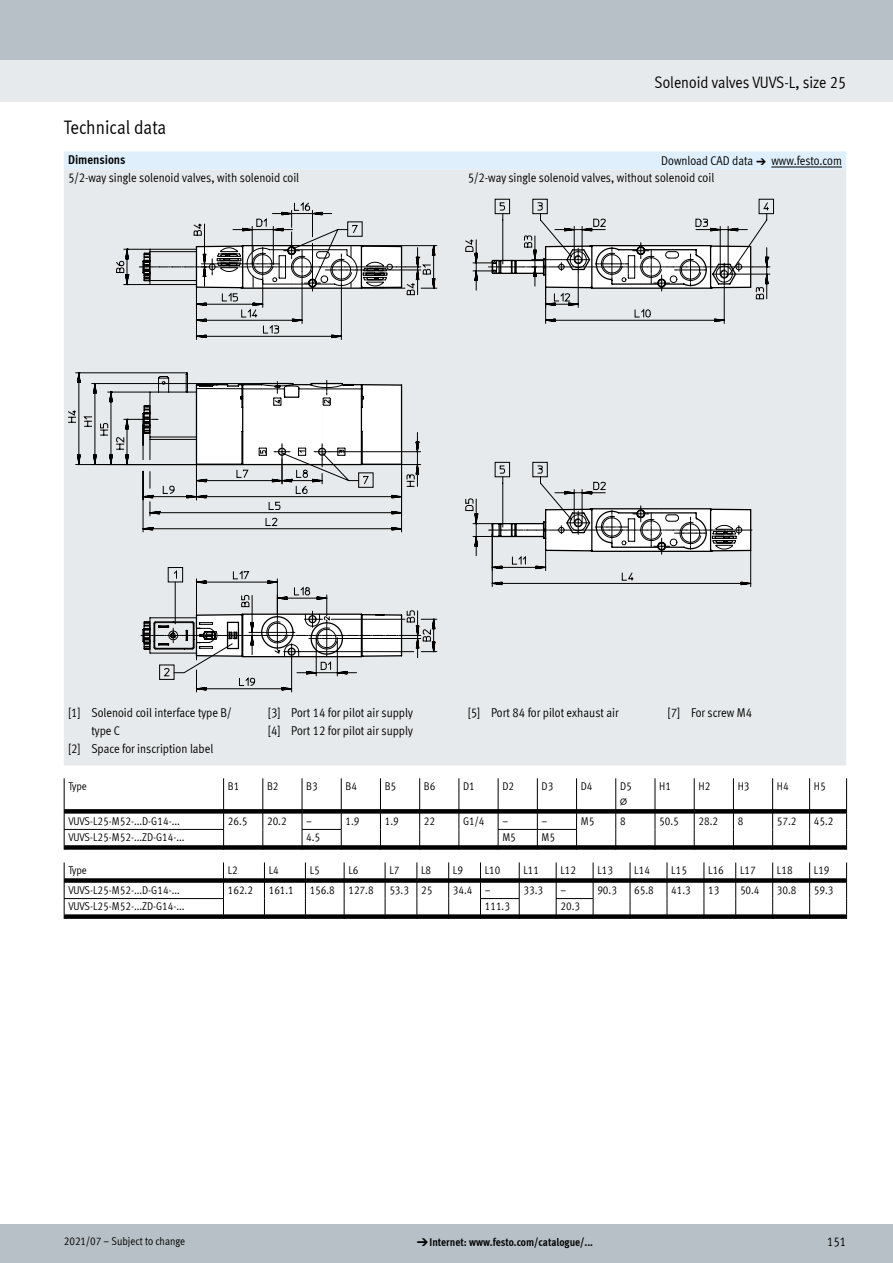
<style>
.page{position:relative;width:893px;height:1263px;background:#fff}
.page>*{position:absolute;margin:0;border:0;box-sizing:border-box;transform-origin:0 0}
.FES_title_section{font:19.5px "Meta Cond LF";color:#000}
.FES_title_family{font:16.5px "Meta Cond LF";color:#000}
.FES_in_05{font:12.75px/18px "Meta Cond LF";color:#000}
.FES_head_2_text{font:12.75px "Meta Cond LF";color:#000}
.FES_head_2_text_righ{font:12.75px "Meta Cond LF";color:#000}
.FES_head_1_text{font:700 12.75px "Meta Cond LF";color:#000}
.FES_tab_regular{font:11.25px "Meta Cond LF";color:#000}
.FES_tab_head_2{font:11.25px "Meta Cond LF";color:#000}
.t1{font:700 11.25px "Meta Cond LF";color:#000}
.FES_tab_head_2-2{font:11.25px "Meto Pict 182";color:#000}
.FES_tab_line{font:3px "Meta Cond LF";color:#fff}
.s1{font-family:"Meto Pict 182"}
.s2{font-family:"Meto Pict 182";font-weight:400}
</style>
<div class="page">
<div style="left:0;top:1225px;width:893px;height:38px;background:#b6c0c6"></div>
<div style="left:0;top:60px;width:893px;height:42px;background:#e7eaec"></div>
<div style="left:0;top:0;width:893px;height:60px;background:#b6c0c6"></div>
<svg style="left:64px;top:151px;width:782px;height:19px;background:#dfeffb"></svg>
<div style="left:64px;top:170px;width:782px;height:595px;background:#e7eaec"></div>
<hr style="left:771px;top:167px;width:71px;height:1px;background:#000">
<svg style="left:115px;top:198px;width:659px;height:482px;background:#e0e2e4"></svg>
<svg style="left:67px;top:217px;width:661px;height:470px;background:#d9dcdd"></svg>
<hr style="left:64px;top:778px;width:1px;height:31px;background:#000">
<hr style="left:223px;top:778px;width:1px;height:31px;background:#000">
<hr style="left:262px;top:778px;width:1px;height:31px;background:#000">
<hr style="left:302px;top:778px;width:1px;height:31px;background:#000">
<hr style="left:341px;top:778px;width:1px;height:31px;background:#000">
<hr style="left:380px;top:778px;width:1px;height:31px;background:#000">
<hr style="left:419px;top:778px;width:1px;height:31px;background:#000">
<hr style="left:458px;top:778px;width:1px;height:31px;background:#000">
<hr style="left:498px;top:778px;width:1px;height:31px;background:#000">
<hr style="left:537px;top:778px;width:1px;height:31px;background:#000">
<hr style="left:576px;top:778px;width:1px;height:31px;background:#000">
<hr style="left:615px;top:778px;width:1px;height:31px;background:#000">
<hr style="left:655px;top:778px;width:1px;height:31px;background:#000">
<hr style="left:694px;top:778px;width:1px;height:31px;background:#000">
<hr style="left:733px;top:778px;width:1px;height:31px;background:#000">
<hr style="left:772px;top:778px;width:1px;height:31px;background:#000">
<hr style="left:809px;top:778px;width:1px;height:31px;background:#000">
<hr style="left:846px;top:778px;width:1px;height:31px;background:#000">
<svg style="left:64px;top:809px;width:783px;height:41px"></svg>
<svg style="left:64px;top:862px;width:783px;height:57px"></svg>
<p class="FES_title_family" style="left:655px;top:72px;width:193px">Solenoid valves VUVS-L, size 25</p>
<p class="FES_title_section" style="left:64px;top:116px;width:104px">Technical data</p>
<p class="FES_head_1_text" style="left:68px;top:151px;width:59px">Dimensions</p>
<p class="FES_head_2_text_righ" style="left:661px;top:153px;width:182px">Download CAD data <span class="s1">a</span> www.festo.com</p>
<p class="FES_head_2_text" style="left:68px;top:170px;width:233px">5/2-way single solenoid valves, with solenoid coil</p>
<p class="FES_head_2_text" style="left:468px;top:170px;width:248px">5/2-way single solenoid valves, without solenoid coil</p>
<p class="FES_in_05" style="left:91px;top:703px;width:142px;text-indent:-23px">[1] Solenoid coil interface type B/ type C</p>
<p class="FES_in_05" style="left:68px;top:739px;width:147px">[2] Space for inscription label</p>
<p class="FES_in_05" style="left:268px;top:703px;width:146px">[3] Port 14 for pilot air supply</p>
<p class="FES_in_05" style="left:268px;top:721px;width:146px">[4] Port 12 for pilot air supply</p>
<p class="FES_in_05" style="left:468px;top:703px;width:153px">[5] Port 84 for pilot exhaust air</p>
<p class="FES_in_05" style="left:668px;top:703px;width:86px">[7] For screw M4</p>
<p class="FES_tab_head_2" style="left:68px;top:779px;width:20px">Type</p>
<p class="FES_tab_head_2" style="left:228px;top:779px;width:13px">B1</p>
<p class="FES_tab_head_2" style="left:267px;top:779px;width:13px">B2</p>
<p class="FES_tab_head_2" style="left:306px;top:779px;width:13px">B3</p>
<p class="FES_tab_head_2" style="left:345px;top:779px;width:13px">B4</p>
<p class="FES_tab_head_2" style="left:385px;top:779px;width:13px">B5</p>
<p class="FES_tab_head_2" style="left:424px;top:779px;width:13px">B6</p>
<p class="FES_tab_head_2" style="left:463px;top:779px;width:13px">D1</p>
<p class="FES_tab_head_2" style="left:502px;top:779px;width:13px">D2</p>
<p class="FES_tab_head_2" style="left:542px;top:779px;width:13px">D3</p>
<p class="FES_tab_head_2" style="left:581px;top:779px;width:13px">D4</p>
<p class="FES_tab_head_2" style="left:620px;top:779px;width:13px">D5</p>
<p class="FES_tab_head_2-2" style="left:620px;top:794px;width:8px">@</p>
<p class="FES_tab_head_2" style="left:659px;top:779px;width:13px">H1</p>
<p class="FES_tab_head_2" style="left:698px;top:779px;width:13px">H2</p>
<p class="FES_tab_head_2" style="left:738px;top:779px;width:13px">H3</p>
<p class="FES_tab_head_2" style="left:777px;top:779px;width:13px">H4</p>
<p class="FES_tab_head_2" style="left:814px;top:779px;width:13px">H5</p>
<p class="FES_tab_line" style="left:302px;top:808px;width:2px">,</p>
<p class="FES_tab_line" style="left:695px;top:808px;width:2px">,</p>
<p class="FES_tab_regular" style="left:68px;top:814px;width:113px">VUVS-L25-M52-...D-G14-...</p>
<p class="FES_tab_regular" style="left:228px;top:814px;width:21px">26.5</p>
<p class="FES_tab_regular" style="left:267px;top:814px;width:21px">20.2</p>
<p class="FES_tab_regular" style="left:306px;top:814px;width:7px">–</p>
<p class="FES_tab_regular" style="left:345px;top:814px;width:15px">1.9</p>
<p class="FES_tab_regular" style="left:385px;top:814px;width:15px">1.9</p>
<p class="FES_tab_regular" style="left:424px;top:814px;width:13px">22</p>
<p class="FES_tab_regular" style="left:463px;top:814px;width:23px">G1/4</p>
<p class="FES_tab_regular" style="left:502px;top:814px;width:7px">–</p>
<p class="FES_tab_regular" style="left:542px;top:814px;width:7px">–</p>
<p class="FES_tab_regular" style="left:581px;top:814px;width:15px">M5</p>
<p class="FES_tab_regular" style="left:620px;top:814px;width:7px">8</p>
<p class="FES_tab_regular" style="left:659px;top:814px;width:21px">50.5</p>
<p class="FES_tab_regular" style="left:698px;top:814px;width:21px">28.2</p>
<p class="FES_tab_regular" style="left:738px;top:814px;width:7px">8</p>
<p class="FES_tab_regular" style="left:777px;top:814px;width:21px">57.2</p>
<p class="FES_tab_regular" style="left:814px;top:814px;width:21px">45.2</p>
<p class="FES_tab_regular" style="left:68px;top:830px;width:118px">VUVS-L25-M52-...ZD-G14-...</p>
<p class="FES_tab_regular" style="left:306px;top:830px;width:15px">4.5</p>
<p class="FES_tab_regular" style="left:502px;top:830px;width:15px">M5</p>
<p class="FES_tab_regular" style="left:542px;top:830px;width:15px">M5</p>
<p class="FES_tab_head_2" style="left:68px;top:863px;width:20px">Type</p>
<p class="FES_tab_head_2" style="left:228px;top:863px;width:12px">L2</p>
<p class="FES_tab_head_2" style="left:269px;top:863px;width:12px">L4</p>
<p class="FES_tab_head_2" style="left:310px;top:863px;width:12px">L5</p>
<p class="FES_tab_head_2" style="left:348px;top:863px;width:12px">L6</p>
<p class="FES_tab_head_2" style="left:389px;top:863px;width:12px">L7</p>
<p class="FES_tab_head_2" style="left:421px;top:863px;width:12px">L8</p>
<p class="FES_tab_head_2" style="left:453px;top:863px;width:12px">L9</p>
<p class="FES_tab_head_2" style="left:485px;top:863px;width:17px">L10</p>
<p class="FES_tab_head_2" style="left:523px;top:863px;width:17px">L11</p>
<p class="FES_tab_head_2" style="left:560px;top:863px;width:17px">L12</p>
<p class="FES_tab_head_2" style="left:597px;top:863px;width:17px">L13</p>
<p class="FES_tab_head_2" style="left:634px;top:863px;width:17px">L14</p>
<p class="FES_tab_head_2" style="left:671px;top:863px;width:17px">L15</p>
<p class="FES_tab_head_2" style="left:708px;top:863px;width:17px">L16</p>
<p class="FES_tab_head_2" style="left:740px;top:863px;width:17px">L17</p>
<p class="FES_tab_head_2" style="left:777px;top:863px;width:17px">L18</p>
<p class="FES_tab_head_2" style="left:814px;top:863px;width:17px">L19</p>
<p class="FES_tab_line" style="left:417px;top:877px;width:2px">,</p>
<p class="FES_tab_regular" style="left:68px;top:883px;width:113px">VUVS-L25-M52-...D-G14-...</p>
<p class="FES_tab_regular" style="left:228px;top:883px;width:27px">162.2</p>
<p class="FES_tab_regular" style="left:269px;top:883px;width:27px">161.1</p>
<p class="FES_tab_regular" style="left:310px;top:883px;width:27px">156.8</p>
<p class="FES_tab_regular" style="left:348px;top:883px;width:27px">127.8</p>
<p class="FES_tab_regular" style="left:389px;top:883px;width:21px">53.3</p>
<p class="FES_tab_regular" style="left:421px;top:883px;width:13px">25</p>
<p class="FES_tab_regular" style="left:453px;top:883px;width:21px">34.4</p>
<p class="FES_tab_regular" style="left:485px;top:883px;width:7px">–</p>
<p class="FES_tab_regular" style="left:523px;top:883px;width:21px">33.3</p>
<p class="FES_tab_regular" style="left:560px;top:883px;width:7px">–</p>
<p class="FES_tab_regular" style="left:597px;top:883px;width:21px">90.3</p>
<p class="FES_tab_regular" style="left:634px;top:883px;width:21px">65.8</p>
<p class="FES_tab_regular" style="left:671px;top:883px;width:21px">41.3</p>
<p class="FES_tab_regular" style="left:708px;top:883px;width:13px">13</p>
<p class="FES_tab_regular" style="left:740px;top:883px;width:21px">50.4</p>
<p class="FES_tab_regular" style="left:777px;top:883px;width:21px">30.8</p>
<p class="FES_tab_regular" style="left:814px;top:883px;width:21px">59.3</p>
<p class="FES_tab_regular" style="left:68px;top:899px;width:118px">VUVS-L25-M52-...ZD-G14-...</p>
<p class="FES_tab_regular" style="left:485px;top:899px;width:27px">111.3</p>
<p class="FES_tab_regular" style="left:560px;top:899px;width:21px">20.3</p>
<p class="FES_tab_regular" style="left:64px;top:1234px;width:123px">2021/07 – Subject to change</p>
<p class="t1" style="left:417px;top:1235px;width:178px"><span class="s2">d</span>Internet: www.festo.com/catalogue/...</p>
<p class="FES_head_2_text" style="left:827px;top:1234px;width:21px">151</p>
</div>
